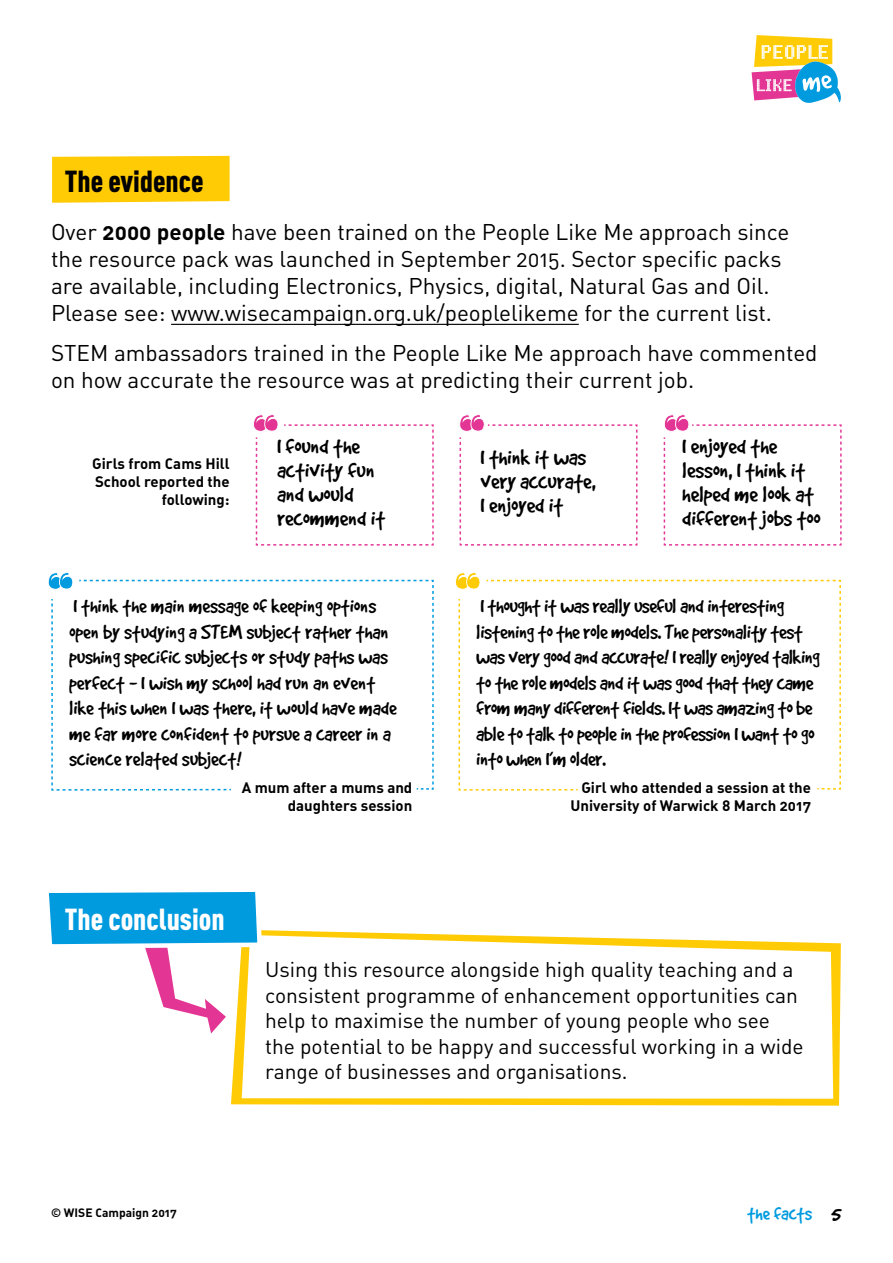
<style>
.page{position:relative;width:893px;height:1263px;background:#fff}
.page>*{position:absolute;margin:0;border:0;box-sizing:border-box;transform-origin:0 0}
.t1{font:900 30px "DIN Cond";color:#fff}
.t2{font:900 30px "DIN Cond";color:#000}
.t3{font:24.75px/24px "Good Dog";color:#000}
.t4{font:22.5px/25.5px "Good Dog";letter-spacing:-.015em;color:#000}
.t5{font:22.5px/27px "DIN Regular Alternate";color:#000}
.t6{font:21px/25.5px "DIN Regular Alternate";color:#000}
.t7{font:21px "Good Dog";color:#009bdf}
.t8{font:15px/18px "DIN Bold Alternate";color:#000;text-align:right}
.t9{font:12px "DIN Bold Alternate";color:#000}
.s1{font-family:"DIN Bold Alternate"}
.s2{font-size:27px;color:#000}
</style>
<div class="page">
<svg style="left:752px;top:35px;width:89px;height:68px"></svg>
<div style="left:52px;top:156px;width:178px;height:47px;background:#ffcb05"></div>
<hr style="left:171px;top:324px;width:408px;height:1px;background:#000">
<svg style="left:231px;top:930px;width:610px;height:176px;fill:#ffcb05"></svg>
<svg style="left:242px;top:935px;width:591px;height:164px"></svg>
<svg style="left:48px;top:892px;width:216px;height:141px"></svg>
<svg style="left:253px;top:414px;width:181px;height:132px"></svg>
<svg style="left:459px;top:414px;width:179px;height:132px"></svg>
<svg style="left:663px;top:414px;width:179px;height:132px"></svg>
<svg style="left:48px;top:572px;width:183px;height:219px"></svg>
<svg style="left:78px;top:579px;width:356px;height:211px"></svg>
<svg style="left:455px;top:572px;width:123px;height:219px"></svg>
<svg style="left:485px;top:579px;width:356px;height:211px"></svg>
<h1 class="t2" style="left:65px;top:162px;width:140px">The evidence</h1>
<p class="t5" style="left:51px;top:218px;width:740px">Over <span class="s1">2000 people</span> have been trained on the People Like Me approach since the resource pack was launched in September 2015. Sector specific packs are available, including Electronics, Physics, digital, Natural Gas and Oil.<br>Please see: www.wisecampaign.org.uk/peoplelikeme for the current list.</p>
<p class="t5" style="left:51px;top:339px;width:768px">STEM ambassadors trained in the People Like Me approach have commented on how accurate the resource was at predicting their current job.</p>
<p class="t8" style="left:92px;top:454px;width:139px">Girls from Cams Hill<br>School reported the following:</p>
<p class="t3" style="left:277px;top:434px;width:110px">I found the activity fun and would recommend it</p>
<p class="t4" style="left:69px;top:593px;width:329px">I think the main message of keeping options open by studying a STEM subject rather than pushing specific subjects or study paths was perfect - I wish my school had run an event like this when I was there, it would have made me far more confident to pursue a career in a science related subject!</p>
<p class="t8" style="left:242px;top:778px;width:172px">A mum after a mums and daughters session</p>
<h1 class="t1" style="left:65px;top:900px;width:161px">The conclusion</h1>
<p class="t3" style="left:480px;top:445px;width:116px">I think it was very accurate,<br>I enjoyed it</p>
<p class="t3" style="left:682px;top:434px;width:140px">I enjoyed the lesson, I think it helped me look at different jobs too</p>
<p class="t4" style="left:476px;top:593px;width:345px">I thought it was really useful and interesting listening to the role models. The personality test was very good and accurate! I really enjoyed talking to the role models and it was good that they came from many different fields. It was amazing to be able to talk to people in the profession I want to go into when I’m older.</p>
<p class="t8" style="left:570px;top:778px;width:242px">Girl who attended a session at the<br>University of Warwick 8 March 2017</p>
<p class="t6" style="left:265px;top:957px;width:540px">Using this resource alongside high quality teaching and a consistent programme of enhancement opportunities can help to maximise the number of young people who see the potential to be happy and successful working in a wide range of businesses and organisations.</p>
<p class="t9" style="left:51px;top:1205px;width:127px">© WISE Campaign 2017</p>
<p class="t7" style="left:747px;top:1202px;width:96px">the facts <span class="s2">5</span></p>
</div>
